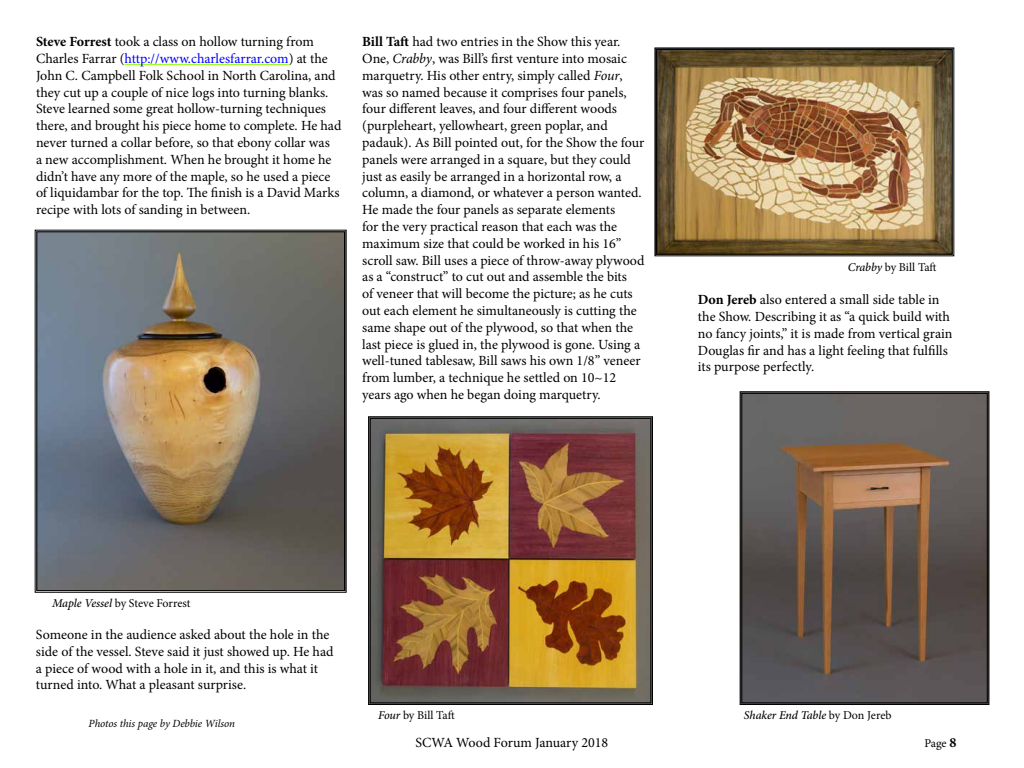
<style>
.page{position:relative;width:1024px;height:768px;background:#fff}
.page>*{position:absolute;margin:0;border:0;box-sizing:border-box;transform-origin:0 0}
.t1{font:14px/16.8px "Minion Pro";letter-spacing:-.005em;color:#000}
.t2{font:12px "Minion Pro";letter-spacing:-.01em;color:#000}
.t3{font:italic 500 12px "Minion Pro";letter-spacing:-.005em;color:#000}
.t4{font:italic 11px "Minion Pro";letter-spacing:-.01em;color:#000}
.s1{font-weight:700}
.s2{color:#00f}
.s3{font-style:italic}
.s4{font-weight:500;font-style:italic}
.s5{font-weight:400;font-style:normal}
.s6{font-weight:700;font-size:14px}
</style>
<div class="page">
<hr style="left:125px;top:64px;width:164px;height:1px;background:#94ff00">
<img style="left:35px;top:230px;width:311px;height:363px">
<div style="left:37px;top:232px;width:308px;height:359px;border:1px solid #000"></div>
<img style="left:655px;top:48px;width:299px;height:208px">
<div style="left:656px;top:49px;width:296px;height:205px;border:1px solid #000"></div>
<img style="left:368px;top:416px;width:285px;height:289px">
<div style="left:370px;top:418px;width:281px;height:285px;border:1px solid #000"></div>
<svg style="left:740px;top:391px;width:249px;height:314px"></svg>
<div style="left:742px;top:393px;width:245px;height:310px;border:1px solid #000"></div>
<p class="t1" style="left:36px;top:33px;width:307px"><span class="s1">Steve Forrest</span> took a class on hollow turning from Charles Farrar (<span class="s2">http://www.charlesfarrar.com</span>) at the John C. Campbell Folk School in North Carolina, and they cut up a couple of nice logs into turning blanks.<br>Steve learned some great hollow-turning techniques there, and brought his piece home to complete. He had never turned a collar before, so that ebony collar was<br>a new accomplishment. When he brought it home he didn’t have any more of the maple, so he used a piece of liquidambar for the top. The finish is a David Marks recipe with lots of sanding in between.</p>
<p class="t1" style="left:362px;top:33px;width:284px"><span class="s1">Bill Taft</span> had two entries in the Show this year.<br>One, <span class="s3">Crabby</span>, was Bill’s first venture into mosaic marquetry. His other entry, simply called <span class="s3">Four</span>, was so named because it comprises four panels, four different leaves, and four different woods (purpleheart, yellowheart, green poplar, and padauk). As Bill pointed out, for the Show the four panels were arranged in a square, but they could just as easily be arranged in a horizontal row, a column, a diamond, or whatever a person wanted.<br>He made the four panels as separate elements<br>for the very practical reason that each was the maximum size that could be worked in his 16” scroll saw. Bill uses a piece of throw-away plywood as a “construct” to cut out and assemble the bits<br>of veneer that will become the picture; as he cuts out each element he simultaneously is cutting the same shape out of the plywood, so that when the last piece is glued in, the plywood is gone. Using a well-tuned tablesaw, Bill saws his own 1/8” veneer from lumber, a technique he settled on 10~12 years ago when he began doing marquetry.</p>
<p class="t2" style="left:848px;top:259px;width:90px"><span class="s4">Crabby</span> by Bill Taft</p>
<p class="t1" style="left:698px;top:291px;width:256px"><span class="s1">Don Jereb</span> also entered a small side table in the Show. Describing it as “a quick build with no fancy joints,” it is made from vertical grain Douglas fir and has a light feeling that fulfills its purpose perfectly.</p>
<p class="t2" style="left:52px;top:595px;width:140px"><span class="s4">Maple Vessel</span> by Steve Forrest</p>
<p class="t1" style="left:36px;top:626px;width:299px">Someone in the audience asked about the hole in the side of the vessel. Steve said it just showed up. He had a piece of wood with a hole in it, and this is what it turned into. What a pleasant surprise.</p>
<p class="t4" style="left:89px;top:716px;width:148px">Photos this page by Debbie Wilson</p>
<p class="t2" style="left:378px;top:707px;width:78px"><span class="s4">Four</span> by Bill Taft</p>
<p class="t3" style="left:744px;top:707px;width:149px">Shaker End Table <span class="s5">by Don Jereb</span></p>
<p class="t1" style="left:416px;top:734px;width:194px">SCWA Wood Forum January 2018</p>
<p class="t2" style="left:924px;top:735px;width:34px">Page <span class="s6">8</span></p>
</div>
